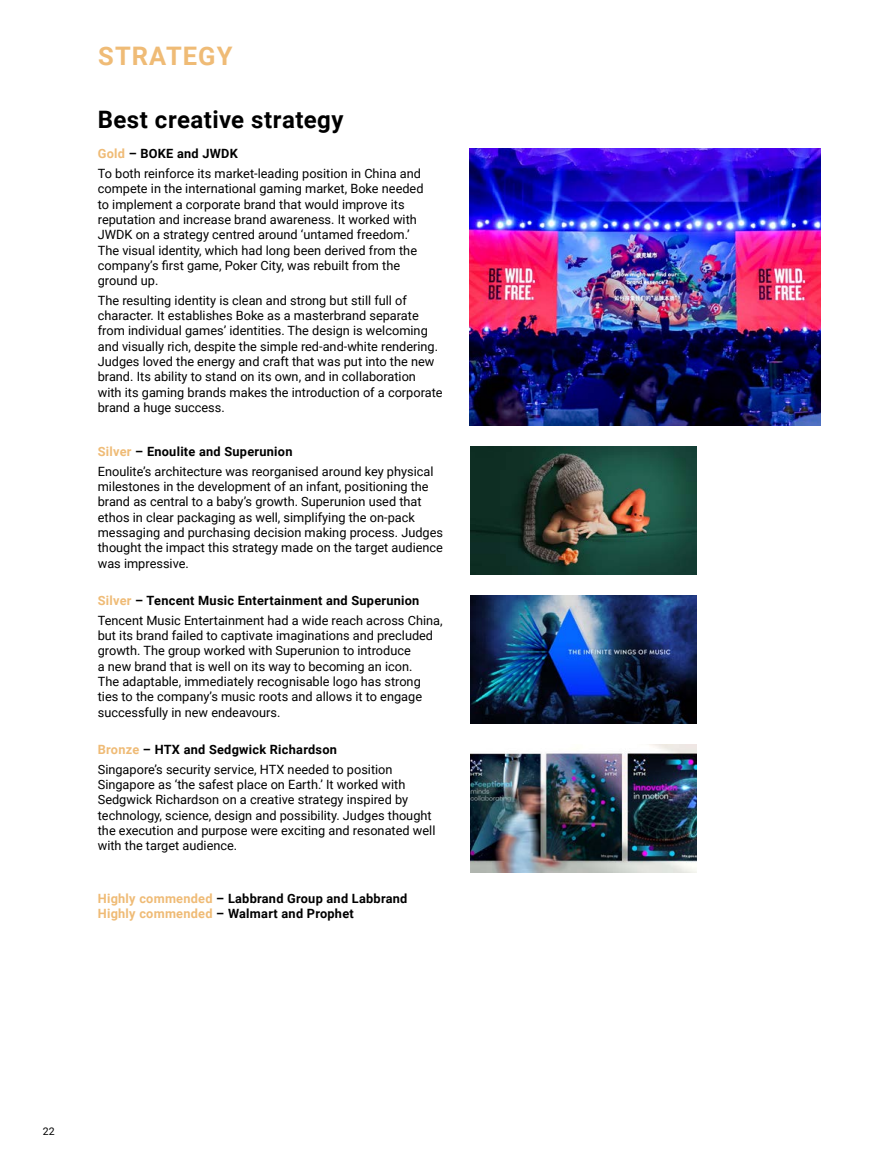
<style>
.page{position:relative;width:893px;height:1170px;background:#fff}
.page>*{position:absolute;margin:0;border:0;box-sizing:border-box;transform-origin:0 0}
.t1{font:700 25.5px "Roboto";letter-spacing:.04em;color:#efbb76}
.t2{font:700 24px "Roboto";letter-spacing:.02em;color:#000}
.t3{font:12.75px/15.3px "Roboto";color:#000}
.t4{font:700 12.75px/15.3px "Roboto";letter-spacing:.02em;color:#000}
.t5{font:10.5px "Roboto";color:#000}
.s1{font-weight:700;color:#efbb76}
.s2{font-weight:700}
.s3{color:#efbb76}
</style>
<div class="page">
<img style="left:470px;top:149px;width:351px;height:276px">
<img style="left:470px;top:446px;width:227px;height:128px">
<img style="left:470px;top:595px;width:227px;height:128px">
<img style="left:470px;top:744px;width:227px;height:128px">
<h1 class="t1" style="left:98px;top:38px;width:136px">STRATEGY</h1>
<h2 class="t2" style="left:98px;top:103px;width:247px">Best creative strategy</h2>
<p class="t3" style="left:98px;top:144px;width:325px;line-height:19.5px"><span class="s1">Gold</span> <span class="s2">– BOKE and JWDK<br></span>To both reinforce its market-leading position in China and</p>
<p class="t3" style="left:98px;top:181px;width:327px">compete in the international gaming market, Boke needed to implement a corporate brand that would improve its reputation and increase brand awareness. It worked with JWDK on a strategy centred around ‘untamed freedom.’ The visual identity, which had long been derived from the company’s first game, Poker City, was rebuilt from the ground up.</p>
<p class="t3" style="left:98px;top:292px;width:346px">The resulting identity is clean and strong but still full of character. It establishes Boke as a masterbrand separate from individual games’ identities. The design is welcoming and visually rich, despite the simple red-and-white rendering.<br>Judges loved the energy and craft that was put into the new brand. Its ability to stand on its own, and in collaboration with its gaming brands makes the introduction of a corporate brand a huge success.</p>
<p class="t3" style="left:98px;top:441px;width:337px;line-height:19.5px"><span class="s1">Silver</span> <span class="s2">– Enoulite and Superunion<br></span>Enoulite’s architecture was reorganised around key physical</p>
<p class="t3" style="left:98px;top:478px;width:347px">milestones in the development of an infant, positioning the brand as central to a baby’s growth. Superunion used that ethos in clear packaging as well, simplifying the on-pack messaging and purchasing decision making process. Judges thought the impact this strategy made on the target audience was impressive.</p>
<p class="t3" style="left:98px;top:590px;width:346px;line-height:19.5px"><span class="s1">Silver</span> <span class="s2">– Tencent Music Entertainment and Superunion<br></span>Tencent Music Entertainment had a wide reach across China,</p>
<p class="t3" style="left:98px;top:627px;width:337px">but its brand failed to captivate imaginations and precluded growth. The group worked with Superunion to introduce<br>a new brand that is well on its way to becoming an icon.<br>The adaptable, immediately recognisable logo has strong ties to the company’s music roots and allows it to engage successfully in new endeavours.</p>
<p class="t3" style="left:98px;top:739px;width:296px;line-height:19.5px"><span class="s1">Bronze</span> <span class="s2">– HTX and Sedgwick Richardson<br></span>Singapore’s security service, HTX needed to position</p>
<p class="t3" style="left:98px;top:776px;width:339px">Singapore as ‘the safest place on Earth.’ It worked with Sedgwick Richardson on a creative strategy inspired by technology, science, design and possibility. Judges thought the execution and purpose were exciting and resonated well with the target audience.</p>
<p class="t4" style="left:98px;top:890px;width:311px"><span class="s3">Highly commended</span> – Labbrand Group and Labbrand<br><span class="s3">Highly commended</span> – Walmart and Prophet</p>
<p class="t5" style="left:43px;top:1123px;width:13px">22</p>
</div>
